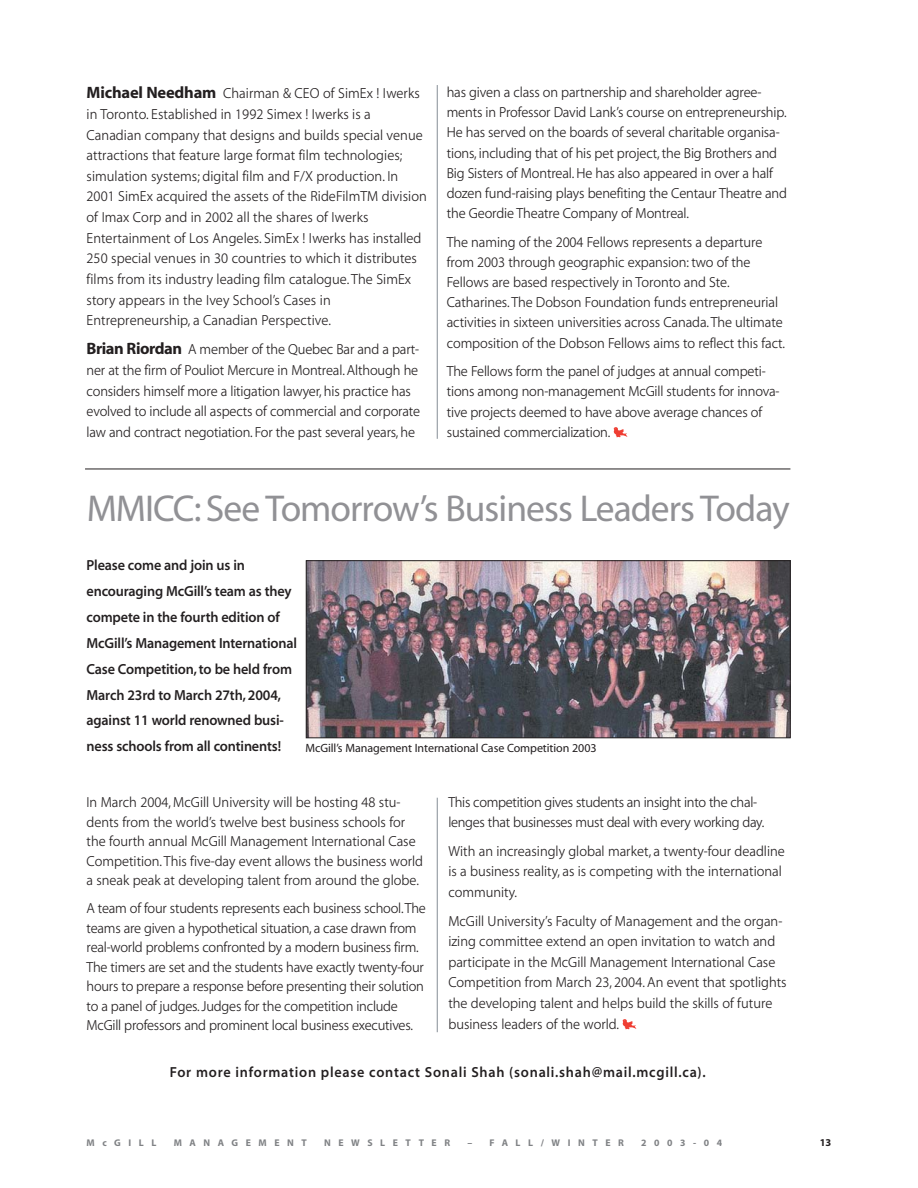
<style>
.page{position:relative;width:918px;height:1188px;background:#fff}
.page>*{position:absolute;margin:0;border:0;box-sizing:border-box;transform-origin:0 0}
.t1{font:37.5px "Myriad MM 406 600";letter-spacing:-.025em;color:#919195}
.t2{font:14.7px/20.7px "Myriad MM 300 680";letter-spacing:-.005em;color:#231f20;scale:.9 1}
.t3{font:14.7px/26px "Myriad MM 565 700";letter-spacing:-.01em;color:#231f20;scale:.9 1}
.t4{font:14.7px "Myriad MM 565 700";letter-spacing:.055em;color:#231f20;scale:.9 1}
.t5{font:12px "Myriad MM 406 600";letter-spacing:-.005em;color:#231f20}
.t6{font:10.5px "Myriad MM 700 600";color:#231f20}
.t7{font:9.75px "Myriad MM 700 600";letter-spacing:.775em;color:#808285}
.s1{font-family:"Myriad MM 700 600";font-size:16.5px}
</style>
<div class="page">
<img style="left:308px;top:562px;width:480px;height:174px">
<div style="left:306px;top:560px;width:484px;height:178px;border:1px solid #231f20"></div>
<hr style="left:85px;top:469px;width:705px;height:1px;background:#231f20">
<hr style="left:437px;top:85px;width:1px;height:354px;background:#868e95">
<hr style="left:437px;top:798px;width:1px;height:234px;background:#868e95">
<svg style="left:614px;top:427px;width:14px;height:11px"></svg>
<svg style="left:622px;top:1019px;width:14px;height:11px"></svg>
<p class="t2" style="left:87px;top:84px;width:380px"><span class="s1">Michael Needham</span> Chairman &amp; CEO of SimEx ! Iwerks in Toronto. Established in 1992 Simex ! Iwerks is a Canadian company that designs and builds special venue attractions that feature large format film technologies; simulation systems; digital film and F/X production. In 2001 SimEx acquired the assets of the RideFilmTM division of Imax Corp and in 2002 all the shares of Iwerks Entertainment of Los Angeles. SimEx ! Iwerks has installed 250 special venues in 30 countries to which it distributes films from its industry leading film catalogue. The SimEx story appears in the Ivey School’s Cases in Entrepreneurship, a Canadian Perspective.</p>
<p class="t2" style="left:87px;top:340px;width:372px"><span class="s1">Brian Riordan</span> A member of the Quebec Bar and a part&shy;ner at the firm of Pouliot Mercure in Montreal. Although he considers himself more a litigation lawyer, his practice has evolved to include all aspects of commercial and corporate law and contract negotiation. For the past several years, he</p>
<p class="t2" style="left:447px;top:83px;width:380px;line-height:20.2px">has given a class on partnership and shareholder agree&shy;ments in Professor David Lank’s course on entrepreneurship.<br>He has served on the boards of several charitable organisa&shy;tions, including that of his pet project, the Big Brothers and Big Sisters of Montreal. He has also appeared in over a half dozen fund-raising plays benefiting the Centaur Theatre and the Geordie Theatre Company of Montreal.</p>
<p class="t2" style="left:447px;top:233px;width:377px;line-height:20.2px">The naming of the 2004 Fellows represents a departure from 2003 through geographic expansion: two of the Fellows are based respectively in Toronto and Ste.<br>Catharines. The Dobson Foundation funds entrepreneurial activities in sixteen universities across Canada. The ultimate composition of the Dobson Fellows aims to reflect this fact.</p>
<p class="t2" style="left:447px;top:363px;width:371px;line-height:20.2px">The Fellows form the panel of judges at annual competi&shy;tions among non-management McGill students for innova&shy;tive projects deemed to have above average chances of sustained commercialization.</p>
<h1 class="t1" style="left:87px;top:495px;width:705px">MMICC: See Tomorrow’s Business Leaders Today</h1>
<p class="t3" style="left:87px;top:553px;width:235px">Please come and join us in encouraging McGill’s team as they compete in the fourth edition of<br>McGill’s Management International<br>Case Competition, to be held from<br>March 23rd to March 27th, 2004, against 11 world renowned busi&shy;ness schools from all continents!</p>
<p class="t5" style="left:306px;top:743px;width:293px">McGill’s Management International Case Competition 2003</p>
<p class="t2" style="left:87px;top:794px;width:376px;line-height:19.5px">In March 2004, McGill University will be hosting 48 stu&shy;dents from the world’s twelve best business schools for the fourth annual McGill Management International Case Competition. This five-day event allows the business world a sneak peak at developing talent from around the globe.</p>
<p class="t2" style="left:87px;top:900px;width:379px;line-height:19.5px">A team of four students represents each business school.The teams are given a hypothetical situation, a case drawn from real-world problems confronted by a modern business firm.<br>The timers are set and the students have exactly twenty-four hours to prepare a response before presenting their solution to a panel of judges. Judges for the competition include McGill professors and prominent local business executives.</p>
<p class="t2" style="left:448px;top:794px;width:352px;line-height:19.5px">This competition gives students an insight into the chal&shy;lenges that businesses must deal with every working day.</p>
<p class="t2" style="left:448px;top:842px;width:375px">With an increasingly global market, a twenty-four deadline is a business reality, as is competing with the international community.</p>
<p class="t2" style="left:448px;top:912px;width:377px">McGill University’s Faculty of Management and the organ&shy;izing committee extend an open invitation to watch and participate in the McGill Management International Case Competition from March 23, 2004. An event that spotlights the developing talent and helps build the skills of future business leaders of the world.</p>
<p class="t4" style="left:170px;top:1067px;width:597px">For more information please contact Sonali Shah (sonali.shah@mail.mcgill.ca).</p>
<p class="t7" style="left:87px;top:1139px;width:71px">McGILL</p>
<p class="t7" style="left:174px;top:1139px;width:135px">MANAGEMENT</p>
<p class="t7" style="left:324px;top:1139px;width:128px">NEWSLETTER</p>
<p class="t7" style="left:467px;top:1139px;width:158px">– FALL/WINTER</p>
<p class="t7" style="left:641px;top:1139px;width:83px">2003-04</p>
<p class="t6" style="left:820px;top:1139px;width:13px">13</p>
</div>
